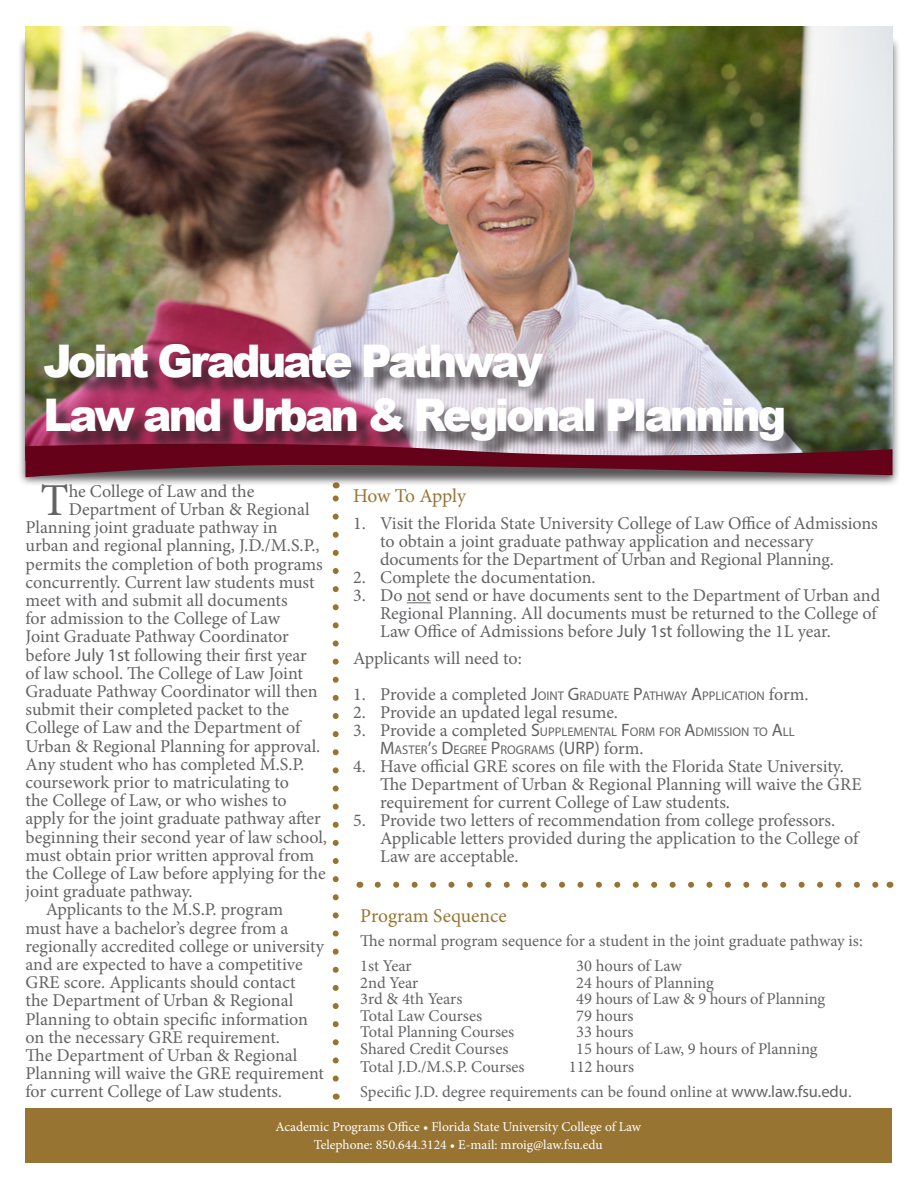
<style>
.page{position:relative;width:918px;height:1188px;background:#fff}
.page>*{position:absolute;margin:0;border:0;box-sizing:border-box;transform-origin:0 0}
.t1{font:45.75px "Minion Pro";color:#636366}
.t2{font:900 45px "Arial";letter-spacing:-.07em;color:#fff;scale:.95 1}
.t3{font:19.5px "Minion Pro";letter-spacing:-.005em;color:#987432}
.t4{font:18px/18px "Minion Pro";letter-spacing:-.005em;color:#636366}
.t5{font:16.5px/25.5px "Minion Pro";letter-spacing:-.005em;color:#636366;text-align:center}
.t6{font:13.5px "Minion Pro";color:#fff}
.t7{font:12.6px/18px "Myriad Pro";color:#636366}
.s1{font-family:"Myriad Pro"}
.s2{font-size:16.5px}
.s3{font-family:"Minion Pro";font-size:18px}
.s4{font-size:18px}
</style>
<div class="page">
<svg style="left:407px;top:602px;width:24px;height:1px"></svg>
<svg style="left:333px;top:495px;width:6px;height:584px"></svg>
<div style="left:17px;top:36px;width:884px;height:451px;background:#231f20;opacity:.75"></div>
<img style="left:26px;top:26px;width:866px;height:412px">
<svg style="left:26px;top:438px;width:866px;height:50px"></svg>
<div style="left:47px;top:347px;width:755px;height:112px;background:#231f20;opacity:.75"></div>
<div style="left:26px;top:1108px;width:866px;height:54px;background:#987432"></div>
<svg style="left:378px;top:882px;width:501px;height:6px"></svg>
<p class="t2" style="left:44px;top:328px;width:527px">Joint Graduate Pathway</p>
<p class="t2" style="left:44px;top:382px;width:783px">Law and Urban &amp; Regional Planning</p>
<p class="t1" style="left:40px;top:470px;width:30px">T</p>
<p class="t4" style="left:69px;top:482px;width:187px">he College of Law and the</p>
<p class="t4" style="left:69px;top:500px;width:242px">Department of Urban &amp; Regional</p>
<p class="t4" style="left:26px;top:519px;width:254px">Planning joint graduate pathway in</p>
<p class="t4" style="left:26px;top:537px;width:296px">urban and regional planning, J.D./M.S.P.,</p>
<p class="t4" style="left:26px;top:555px;width:299px">permits the completion of both programs</p>
<p class="t4" style="left:26px;top:573px;width:291px">concurrently. Current law students must</p>
<p class="t4" style="left:26px;top:591px;width:264px">meet with and submit all documents</p>
<p class="t4" style="left:26px;top:610px;width:256px">for admission to the College of Law</p>
<p class="t4" style="left:26px;top:628px;width:265px">Joint Graduate Pathway Coordinator</p>
<p class="t4" style="left:26px;top:646px;width:283px">before <span class="s1">July 1st</span> following their first year</p>
<p class="t4" style="left:26px;top:664px;width:279px">of law school. The College of Law Joint</p>
<p class="t4" style="left:26px;top:682px;width:294px">Graduate Pathway Coordinator will then</p>
<p class="t4" style="left:26px;top:701px;width:265px">submit their completed packet to the</p>
<p class="t4" style="left:26px;top:719px;width:276px">College of Law and the Department of</p>
<p class="t4" style="left:26px;top:737px;width:296px">Urban &amp; Regional Planning for approval.</p>
<p class="t4" style="left:26px;top:755px;width:280px">Any student who has completed M.S.P.</p>
<p class="t4" style="left:26px;top:773px;width:265px">coursework prior to matriculating to</p>
<p class="t4" style="left:26px;top:792px;width:263px">the College of Law, or who wishes to</p>
<p class="t4" style="left:26px;top:810px;width:297px">apply for the joint graduate pathway after</p>
<p class="t4" style="left:26px;top:828px;width:303px">beginning their second year of law school,</p>
<p class="t4" style="left:26px;top:846px;width:290px">must obtain prior written approval from</p>
<p class="t4" style="left:26px;top:864px;width:302px">the College of Law before applying for the</p>
<p class="t4" style="left:26px;top:883px;width:169px">joint graduate pathway.</p>
<p class="t4" style="left:46px;top:901px;width:239px">Applicants to the M.S.P. program</p>
<p class="t4" style="left:26px;top:919px;width:265px">must have a bachelor’s degree from a</p>
<p class="t4" style="left:26px;top:937px;width:300px">regionally accredited college or university</p>
<p class="t4" style="left:26px;top:955px;width:279px">and are expected to have a competitive</p>
<p class="t4" style="left:26px;top:974px;width:272px">GRE score. Applicants should contact</p>
<p class="t4" style="left:26px;top:992px;width:269px">the Department of Urban &amp; Regional</p>
<p class="t4" style="left:26px;top:1010px;width:284px">Planning to obtain specific information</p>
<p class="t4" style="left:26px;top:1028px;width:256px">on the necessary GRE requirement.</p>
<p class="t4" style="left:26px;top:1046px;width:273px">The Department of Urban &amp; Regional</p>
<p class="t4" style="left:26px;top:1065px;width:300px">Planning will waive the GRE requirement</p>
<p class="t4" style="left:26px;top:1083px;width:258px">for current College of Law students<span class="s2">.</span></p>
<p class="t3" style="left:353px;top:483px;width:114px">How To Apply</p>
<p class="t4" style="left:380px;top:514px;width:499px;text-indent:-27px">1. Visit the Florida State University College of Law Office of Admissions to obtain a joint graduate pathway application and necessary documents for the Department of Urban and Regional Planning.</p>
<p class="t4" style="left:353px;top:568px;width:244px">2. Complete the documentation.</p>
<p class="t4" style="left:380px;top:586px;width:502px;text-indent:-27px">3. Do not send or have documents sent to the Department of Urban and<br>Regional Planning. All documents must be returned to the College of<br>Law Office of Admissions before <span class="s1">July 1st</span> following the 1L year.</p>
<p class="t4" style="left:353px;top:649px;width:170px">Applicants will need to:</p>
<p class="t7" style="left:353px;top:687px;width:457px"><span class="s3">1. Provide a completed</span> <span class="s4">J</span>OINT <span class="s4">G</span>RADUATE <span class="s4">P</span>ATHWAY <span class="s4">A</span>PP LICATION <span class="s3">form.</span></p>
<p class="t4" style="left:353px;top:703px;width:266px">2. Provide an updated legal resume.</p>
<p class="t7" style="left:380px;top:723px;width:416px;text-indent:-27px"><span class="s3">3. Provide a completed</span> <span class="s4">S</span>UPPLEMENTAL <span class="s4">F</span>ORM FOR <span class="s4">A</span>DMISSION TO <span class="s4">A</span>LL<br><span class="s4">M</span>ASTER<span class="s4">’</span>S <span class="s4">D</span> EGREE <span class="s4">P</span>ROGRAMS <span class="s4">(URP)</span> <span class="s3">form.</span></p>
<p class="t4" style="left:380px;top:757px;width:483px;text-indent:-27px">4. Have official GRE scores on file with the Florida State University.<br>The Department of Urban &amp; Regional Planning will waive the GRE requirement for current College of Law students.</p>
<p class="t4" style="left:380px;top:811px;width:480px;text-indent:-27px">5. Provide two letters of recommendation from college professors.<br>Applicable letters provided during the application to the College of<br>Law are acceptable.</p>
<p class="t3" style="left:360px;top:902px;width:148px">Program Sequence</p>
<p class="t5" style="left:360px;top:928px;width:504px">The normal program sequence for a student in the joint graduate pathway is:</p>
<p class="t5" style="left:360px;top:953px;width:53px">1st Year</p>
<p class="t5" style="left:576px;top:953px;width:107px">30 hours of Law</p>
<p class="t5" style="left:360px;top:970px;width:60px">2nd Year</p>
<p class="t5" style="left:576px;top:970px;width:139px">24 hours of Planning</p>
<p class="t5" style="left:360px;top:986px;width:104px">3rd &amp; 4th Years</p>
<p class="t5" style="left:576px;top:986px;width:250px">49 hours of Law &amp; 9 hours of Planning</p>
<p class="t5" style="left:360px;top:1003px;width:123px">Total Law Courses</p>
<p class="t5" style="left:576px;top:1003px;width:59px">79 hours</p>
<p class="t5" style="left:360px;top:1019px;width:156px">Total Planning Courses</p>
<p class="t5" style="left:576px;top:1019px;width:59px">33 hours</p>
<p class="t5" style="left:360px;top:1036px;width:150px">Shared Credit Courses</p>
<p class="t5" style="left:576px;top:1036px;width:243px">15 hours of Law, 9 hours of Planning</p>
<p class="t5" style="left:360px;top:1054px;width:166px">Total J.D./M.S.P. Courses</p>
<p class="t5" style="left:360px;top:1054px;width:493px">112 hours<br>Specific J.D. degree requirements can be found online at <span class="s1">www.law.fsu.edu</span>.</p>
<p class="t6" style="left:275px;top:1117px;width:367px">Academic Programs Office • Florida State University College of Law</p>
<p class="t6" style="left:314px;top:1135px;width:290px">Telephone: 850.644.3124 • E-mail: mroig@law.fsu.edu</p>
</div>
